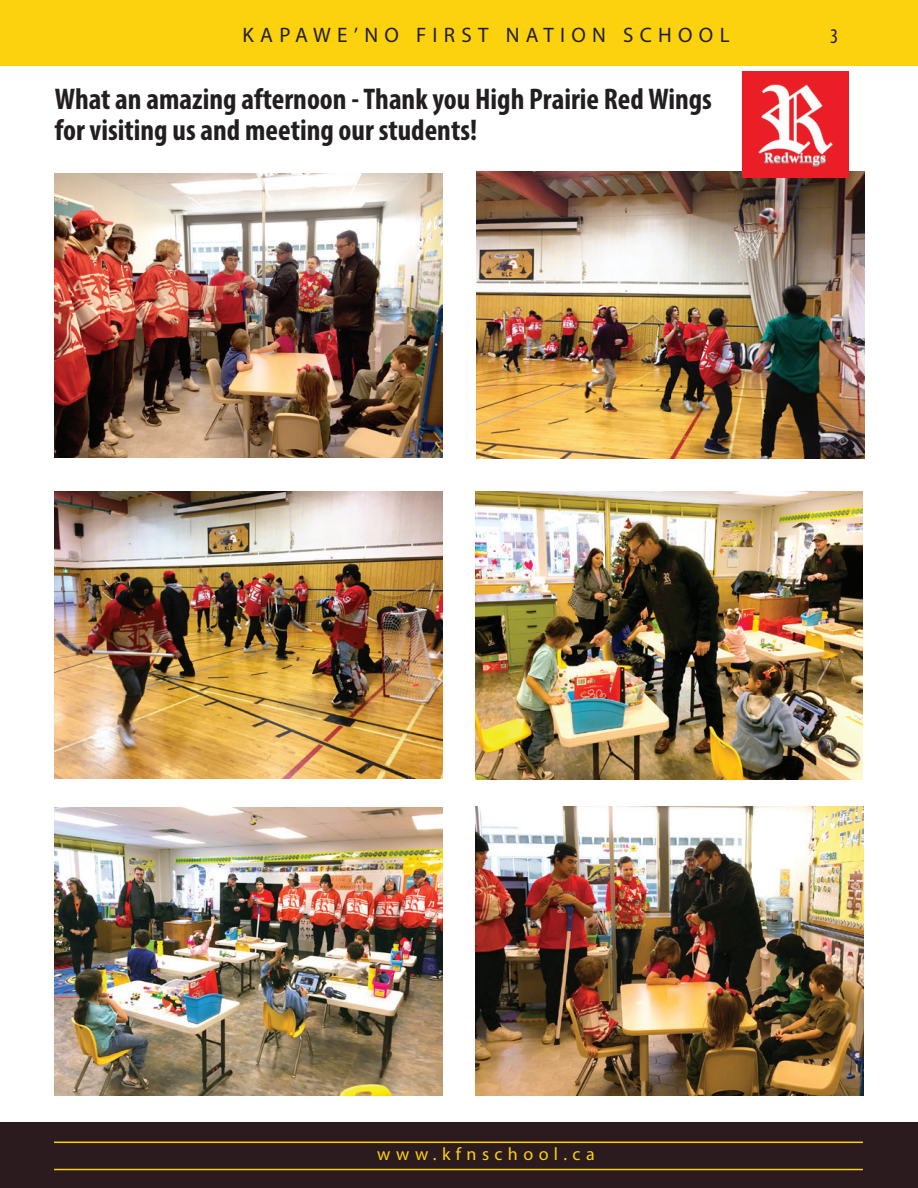
<style>
.page{position:relative;width:918px;height:1188px;background:#fff}
.page>*{position:absolute;margin:0;border:0;box-sizing:border-box;transform-origin:0 0}
.t1{font:700 condensed 30px/31.5px "Myriad Pro";color:#231f20}
.t2{font:21px "Myriad Pro";letter-spacing:.3em;color:#231f20}
.t3{font:condensed 21px "Myriad Pro";color:#231f20}
.t4{font:18px "Myriad Pro";letter-spacing:.3em;color:#fcd10d}
</style>
<div class="page">
<div style="left:0;top:1122px;width:917px;height:65px;background:#2b1b1e"></div>
<div style="left:0;top:0;width:917px;height:65px;background:#fcd10d"></div>
<hr style="left:54px;top:1142px;width:809px;height:1px;background:#fcd10d">
<hr style="left:54px;top:1169px;width:809px;height:1px;background:#fcd10d">
<img style="left:477px;top:172px;width:388px;height:287px">
<img style="left:54px;top:491px;width:388px;height:288px">
<img style="left:476px;top:491px;width:387px;height:289px">
<img style="left:55px;top:173px;width:388px;height:285px">
<img style="left:54px;top:808px;width:388px;height:287px">
<img style="left:742px;top:71px;width:107px;height:106px">
<img style="left:476px;top:807px;width:388px;height:288px">
<p class="t2" style="left:242px;top:22px;width:489px">KAPAWE’NO FIRST NATION SCHOOL</p>
<p class="t3" style="left:830px;top:23px;width:10px">3</p>
<p class="t1" style="left:55px;top:83px;width:659px">What an amazing afternoon - Thank you High Prairie Red Wings for visiting us and meeting our students!</p>
<p class="t4" style="left:377px;top:1142px;width:219px">www.kfnschool.ca</p>
</div>
